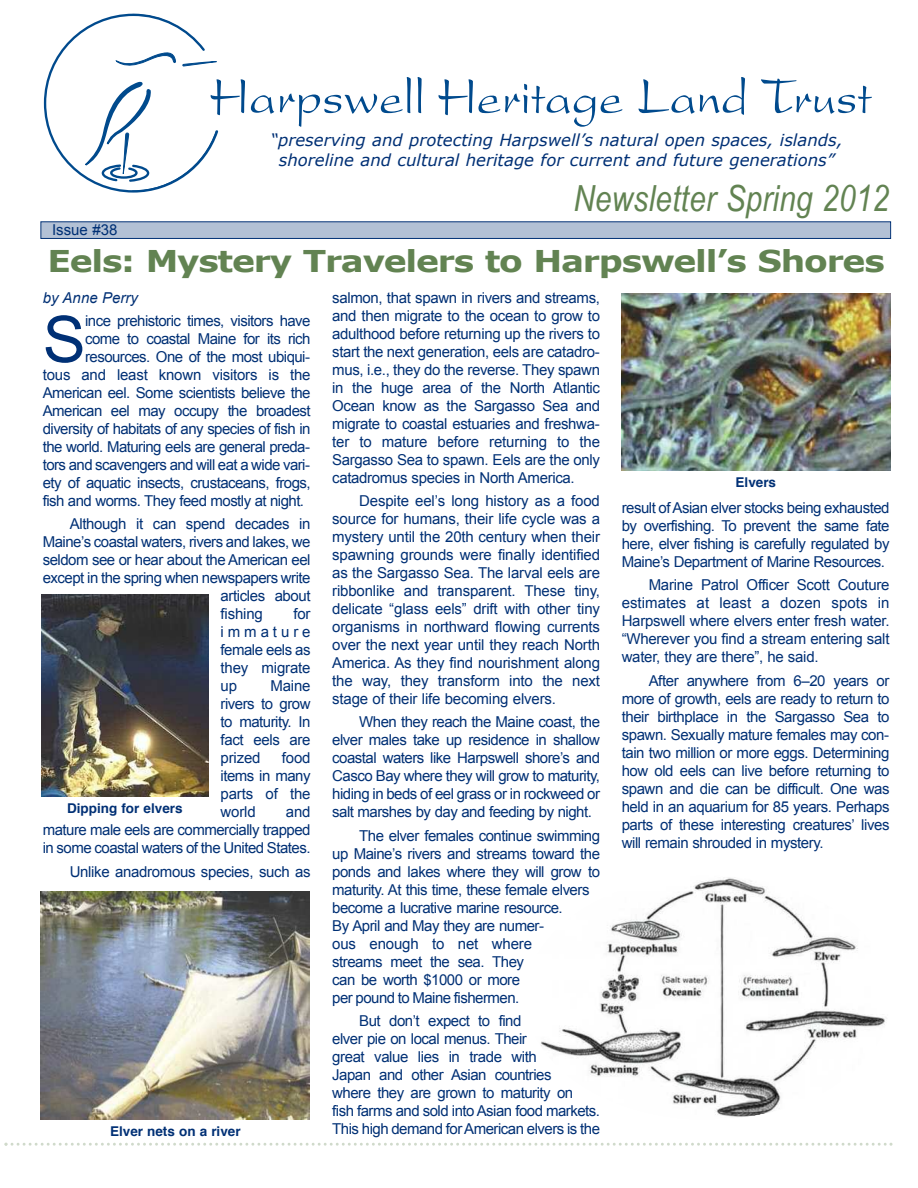
<style>
.page{position:relative;width:918px;height:1188px;background:#fff}
.page>*{position:absolute;margin:0;border:0;box-sizing:border-box;transform-origin:0 0}
.t1{font:64.35px "Arial";color:#003075}
.t2{font:italic 36px "Arial Narrow";letter-spacing:.01em;color:#628352}
.t3{font:700 30px "Verdana";letter-spacing:-.035em;color:#628352;scale:1.15 1}
.t4{font:italic 16.5px/19.8px "Verdana";color:#003075;text-align:center}
.t5{font:15px/18px "Arial";letter-spacing:-.035em;color:#003075;text-align:justify}
.t6{font:15px "Arial";letter-spacing:-.015em;color:#003075}
.t7{font:italic 15px "Arial";color:#003075}
.t8{font:15px "Arial";letter-spacing:-.01em;color:#003075}
.t9{font:700 13.5px "Helvetica";color:#003075}
</style>
<div class="page">
<svg style="left:4px;top:1143px;width:888px;height:3px"></svg>
<div style="left:41px;top:222px;width:849px;height:16px;background:#b3c1d5"></div>
<div style="left:40px;top:221px;width:851px;height:18px;border:1px solid #003075"></div>
<svg style="left:43px;top:13px;width:202px;height:180px"></svg>
<svg style="left:251px;top:95px;width:23px;height:19px"></svg>
<svg style="left:280px;top:77px;width:131px;height:50px"></svg>
<svg style="left:418px;top:77px;width:4px;height:36px"></svg>
<svg style="left:439px;top:79px;width:156px;height:48px"></svg>
<svg style="left:601px;top:96px;width:21px;height:17px"></svg>
<svg style="left:639px;top:77px;width:106px;height:38px"></svg>
<svg style="left:761px;top:79px;width:111px;height:35px"></svg>
<img style="left:41px;top:891px;width:268px;height:228px">
<img style="left:41px;top:594px;width:168px;height:202px">
<img style="left:622px;top:293px;width:269px;height:177px">
<img style="left:541px;top:878px;width:345px;height:239px">
<p class="t4" style="left:271px;top:129px;width:574px">“preserving and protecting Harpswell’s natural open spaces, islands, shoreline and cultural heritage for current and future generations”</p>
<h2 class="t2" style="left:574px;top:178px;width:317px">Newsletter Spring 2012</h2>
<p class="t5" style="left:52px;top:221px;width:67px">Issue #38</p>
<h3 class="t3" style="left:47px;top:242px;width:730px">Eels: Mystery Travelers to Harpswell’s Shores</h3>
<p class="t7" style="left:43px;top:289px;width:97px">by Anne Perry</p>
<h1 class="t1" style="left:43px;top:304px;width:44px">S</h1>
<p class="t5" style="left:85px;top:312px;width:227px">ince prehistoric times, visitors have</p>
<p class="t5" style="left:85px;top:330px;width:227px">come to coastal Maine for its rich</p>
<p class="t5" style="left:85px;top:348px;width:226px">resources. One of the most ubiqui-</p>
<p class="t6" style="left:43px;top:366px;width:269px">tous and least known visitors is the</p>
<p class="t5" style="left:43px;top:384px;width:269px">American eel. Some scientists believe the</p>
<p class="t5" style="left:43px;top:402px;width:269px">American eel may occupy the broadest</p>
<p class="t5" style="left:43px;top:420px;width:269px">diversity of habitats of any species of fish in</p>
<p class="t5" style="left:43px;top:438px;width:269px">the world. Maturing eels are general preda-</p>
<p class="t5" style="left:43px;top:456px;width:269px">tors and scavengers and will eat a wide vari-</p>
<p class="t5" style="left:43px;top:474px;width:269px">ety of aquatic insects, crustaceans, frogs,</p>
<p class="t5" style="left:43px;top:492px;width:263px">fish and worms. They feed mostly at night.</p>
<p class="t5" style="left:70px;top:515px;width:242px">Although it can spend decades in</p>
<p class="t5" style="left:43px;top:533px;width:269px">Maine’s coastal waters, rivers and lakes, we</p>
<p class="t5" style="left:43px;top:551px;width:269px">seldom see or hear about the American eel</p>
<p class="t5" style="left:43px;top:569px;width:269px">except in the spring when newspapers write</p>
<p class="t5" style="left:221px;top:587px;width:92px">articles about</p>
<p class="t8" style="left:221px;top:606px;width:44px">fishing</p>
<p class="t5" style="left:221px;top:605px;width:92px;text-indent:73px">for immature female eels as they migrate up</p>
<p class="t5" style="left:221px;top:677px;width:92px;text-indent:50px">Maine rivers to grow to maturity. In fact eels are prized</p>
<p class="t5" style="left:221px;top:749px;width:92px;text-indent:61px">food items in many parts of the world</p>
<p class="t9" style="left:67px;top:803px;width:117px">Dipping for elvers</p>
<p class="t5" style="left:43px;top:803px;width:269px;text-indent:243px">and mature male eels are commercially trapped in some coastal waters of the United States.</p>
<p class="t5" style="left:70px;top:863px;width:242px">Unlike anadromous species, such as</p>
<p class="t9" style="left:110px;top:1125px;width:132px">Elver nets on a river</p>
<p class="t5" style="left:332px;top:288px;width:269px">salmon, that spawn in rivers and streams, and then migrate to the ocean to grow to adulthood before returning up the rivers to start the next generation, eels are catadro&shy;mus, i.e., they do the reverse. They spawn in the huge area of the North Atlantic Ocean know as the Sargasso Sea and migrate to coastal estuaries and freshwa&shy;ter to mature before returning to the Sargasso Sea to spawn. Eels are the only catadromus species in North America.</p>
<p class="t5" style="left:332px;top:492px;width:269px;text-indent:27px">Despite eel’s long history as a food source for humans, their life cycle was a mystery until the 20th century when their spawning grounds were finally identified as the Sargasso Sea. The larval eels are ribbonlike and transparent. These tiny, delicate “glass eels” drift with other tiny organisms in northward flowing currents over the next year until they reach North America. As they find nourishment along the way, they transform into the next stage of their life becoming elvers.</p>
<p class="t5" style="left:332px;top:713px;width:269px;text-indent:27px">When they reach the Maine coast, the elver males take up residence in shallow coastal waters like Harpswell shore’s and Casco Bay where they will grow to maturity, hiding in beds of eel grass or in rockweed or salt marshes by day and feeding by night.</p>
<p class="t5" style="left:332px;top:827px;width:269px;text-align:left;text-indent:27px">The elver females continue swimming up Maine’s rivers and streams toward the ponds and lakes where they will grow to maturity. At this time, these female elvers become a lucrative marine resource.<br>By April and May they are numer-<br>ous enough to net where<br>streams meet the sea. They<br>can be worth $1000 or more<br>per pound to Maine fishermen.</p>
<p class="t5" style="left:332px;top:1012px;width:269px;text-align:left;text-indent:27px">But don’t expect to find<br>elver pie on local menus. Their<br>great value lies in trade with<br>Japan and other Asian countries<br>where they are grown to maturity on<br>fish farms and sold into Asian food markets.<br>This high demand for American elvers is the</p>
<p class="t9" style="left:736px;top:477px;width:42px">Elvers</p>
<p class="t5" style="left:622px;top:499px;width:269px">result ofAsian elver stocks being exhausted by overfishing. To prevent the same fate here, elver fishing is carefully regulated by Maine’s Department of Marine Resources.</p>
<p class="t5" style="left:622px;top:576px;width:269px;text-indent:27px">Marine Patrol Officer Scott Couture estimates at least a dozen spots in Harpswell where elvers enter fresh water. “Wherever you find a stream entering salt water, they are there”, he said.</p>
<p class="t5" style="left:622px;top:671px;width:269px;text-indent:27px">After anywhere from 6–20 years or more of growth, eels are ready to return to their birthplace in the Sargasso Sea to spawn. Sexually mature females may con&shy;tain two million or more eggs. Determining how old eels can live before returning to spawn and die can be difficult. One was held in an aquarium for 85 years. Perhaps parts of these interesting creatures’ lives will remain shrouded in mystery.</p>
</div>
